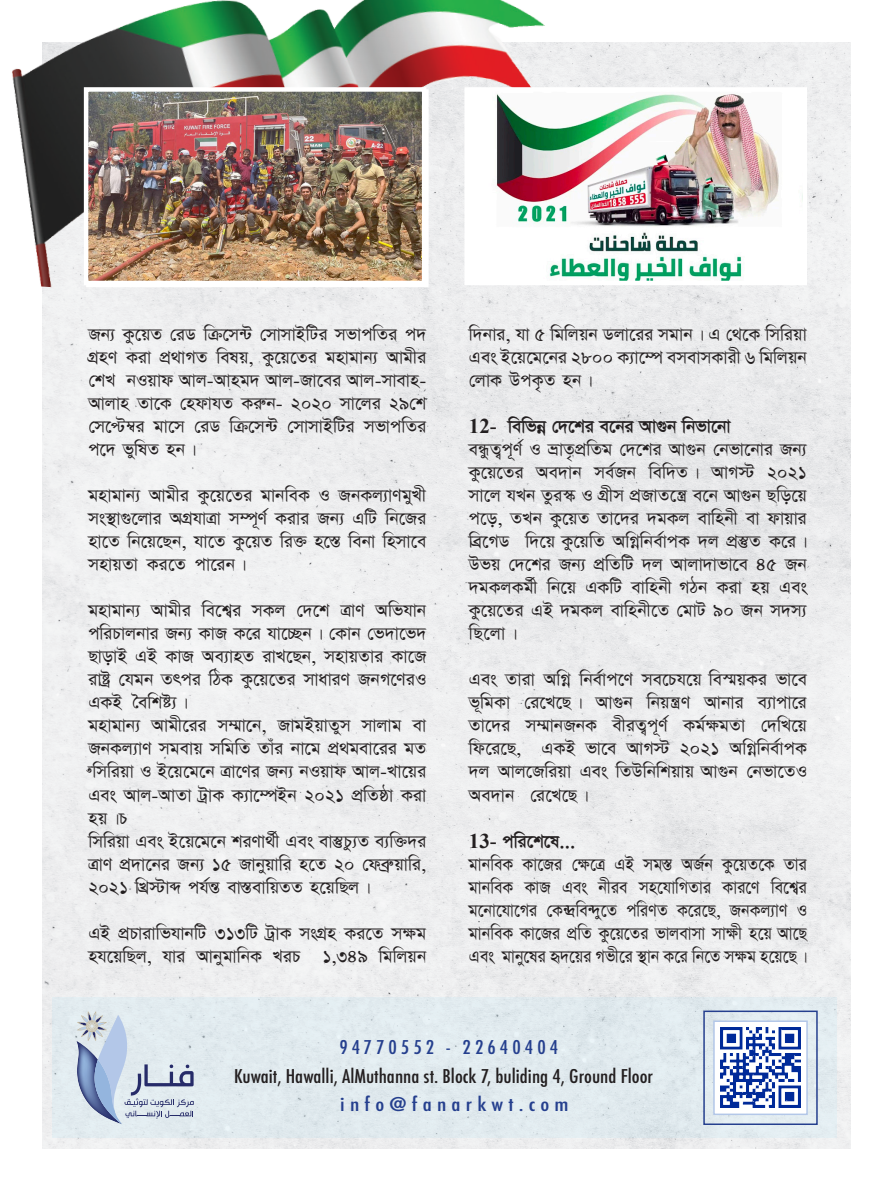
<style>
.page{position:relative;width:893px;height:1191px;background:#fff}
.page>*{position:absolute;margin:0;border:0;box-sizing:border-box;transform-origin:0 0}
.t1{font:21px/23px "Sutonny Bangla MJ";color:#231f20;text-align:justify}
.t2{font:21px/23px "Sutonny Bangla MJ";color:#231f20;text-align:justify;scale:.91 1}
.t3{font:21px "Sutonny Bangla MJ Bold";color:#231f20}
.t4{font:500 condensed 18.45px "Futura";color:#231f20;scale:1.1 1}
.t5{font:500 condensed 18.45px "Futura";letter-spacing:.2em;color:#253f8e;scale:1.1 1}
.t6{font:500 condensed 18.45px "Futura";letter-spacing:.225em;color:#253f8e;scale:1.25 1}
.s1{font-family:"Times New Roman";font-weight:700}
</style>
<div class="page">
<img style="left:43px;top:43px;width:807px;height:1105px">
<img style="left:12px;top:0;width:709px;height:330px">
<img style="left:89px;top:92px;width:332px;height:188px">
<div style="left:84px;top:87px;width:342px;height:198px;border:4px solid #fff"></div>
<img style="left:469px;top:92px;width:333px;height:188px">
<div style="left:53px;top:997px;width:784px;height:140px;background:#e1eaef"></div>
<svg style="left:77px;top:1011px;width:117px;height:113px"></svg>
<div style="left:703px;top:1010px;width:115px;height:115px;border:2px solid #253f8e"></div>
<div style="left:713px;top:1020px;width:95px;height:95px;background:#fff;border:2px solid #b3c7e8"></div>
<img style="left:721px;top:1028px;width:79px;height:79px">
<p class="t1" style="left:88px;top:324px;width:340px">RB¨ KZ‡QZ †IW WΜ‡M›U †MVMVBWUI MFVCWZI C` MÖNY KIV CÖ_VMZ WELQ, KZ‡Q‡ZI GNVGVB¨ AVGXI †KL BIQVD AVJ-AVNG` AVJ-RV‡EI AVJ-MVEVN-AVJVN ZV‡K †NDVHZ KI“B- 2020 MV‡JI 29†K †M‡Þ¤^I GV‡M †IW WΜ‡M›U †MVMVBWUI MFVCWZI C‡` FYWLZ NB|</p>
<p class="t1" style="left:88px;top:485px;width:340px">GNVGVB¨ AVGXI KZ‡Q‡ZI GVBWEK I RBKJ¨VYGYLX MS¯’V¸‡JVI AMÖHVÎV M¤Ú~Y© KIVI RB¨ GWU WB‡RI NV‡Z WB‡Q‡QB, HV‡Z KZ‡QZ WI³ N‡¯—WEBV WNMV‡E MNVQZV KI‡Z CV‡IB|</p>
<p class="t1" style="left:88px;top:600px;width:340px">GNVGVB¨ AVGXI WE‡K¦I MKJ †`‡K ÎVY AWFHVB CWIPVJBVI RB¨ KVR K‡I HV‡”QB| †KVB †F`V‡F` QVOVB GB KVR AE¨VNZ IVL‡QB, MNVQZVI KV‡R IVÓª†HGB ZRCI WVK KZ‡Q‡ZI MVAVIY RBM‡YII GKB ˆEWKÓ¨|</p>
<p class="t1" style="left:88px;top:715px;width:340px">GNVGVB¨ AVGX‡II M¤§V‡B, RVGBQVZYM MVJVG EV RBKJ¨VY MGEVQ MWGWZ ZVUI BV‡G CÖ_GEV‡II GZ “WMWIQV I B‡Q‡G‡B ÎV‡YI RB¨ BIQVD AVJ-LV‡QI GES AVJ-AVZV UªVK K¨V‡¤ÚBB 2021 CÖWZÔV KIV NQ|”</p>
<p class="t1" style="left:88px;top:830px;width:340px">WMWIQV GES B‡Q‡G‡B KIYV_©X GES EV¯‘PZ¨Z E¨W³`I ÎVY CÖ`V‡BI RB¨ 15 RVBYQVWI N‡Z 20 †DEªÆQVWI, 2021 WLÖ÷VÃ CH©Š—EV¯—EVWQZZ N‡QWQJ|</p>
<p class="t1" style="left:88px;top:922px;width:340px">GB CÖPVIVWFHVBWU 313WU UªVK MSMÖN KI‡Z M¶G<br>NH‡QWQJ, HVI AVBYGVWBK LIP 1,349 WGWJQB</p>
<p class="t1" style="left:469px;top:324px;width:340px">W`BVI, HV 5 WGWJQB WJV‡II MGVB| G †_‡K WMWIQV GES B‡Q‡G‡BI 2800 K¨V‡¤Ú EMEVMKVIX 6 WGWJQB †JVK DCK…Z NB|</p>
<p class="t3" style="left:469px;top:415px;width:263px"><span class="s1">12</span>- WEWFBŒ †`‡KI E‡BI AV¸B WBFV‡BV</p>
<p class="t1" style="left:469px;top:439px;width:340px">EÜZZ¡C~Y© I ÅVZ…CÖWZG †`‡KI AV¸B †BFV‡BVI RB¨ KZ‡Q‡ZI AE`VB ME©RB WEW`Z| AVM÷ 2021<br>MV‡J HLB ZZI¯‹ I MÖXM CÖRVZ‡Š¿ E‡B AV¸B QWO‡Q C‡O, ZLB KZ‡QZ ZV‡`I `GKJ EVWNBX EV DVQVI WEÖ‡MW W`‡Q KZ‡QWZ AWMŒWBE©VCK `J CÖ¯‘Z K‡I| DFQ †`‡KI RB¨ CÖWZWU `J AVJV`VFV‡E 45 RB `GKJKG©X WB‡Q GKWU EVWNBX MVB KIV NQ GES KZ‡Q‡ZI GB `GKJ EVWNBX‡Z †GVU 90 RB M`M¨ WQ‡JV|</p>
<p class="t1" style="left:469px;top:669px;width:340px">GES ZVIV AWMŒ WBE©VC‡Y ME‡PH‡Q WE¯§QKI FV‡E F~WGKV †I‡L‡Q| AV¸B WBQŠ¿Y AVBVI E¨VCV‡I ZV‡`I M¤§VBRBK EXIZ¡C~Y© KG©¶GZV †`WL‡Q WD‡I‡Q, GKB FV‡E AVM÷ 2021 AWMŒWBE©VCK `J AVJ‡RWIQV GES WZDWBWKQVQ AV¸B †BFV‡ZI AE`VB †I‡L‡Q|</p>
<p class="t3" style="left:469px;top:829px;width:108px"><span class="s1">13</span>- CWI‡K‡L...</p>
<p class="t2" style="left:469px;top:853px;width:373px">GVBWEK KV‡RI †¶‡Î GB MG¯—AR©B KZ‡QZ‡K ZVI GVBWEK KVR GES BXIE MN‡HVWMZVI KVI‡Y WE‡K¦I G‡BV‡HV‡MI †K›`ÖWE›`Y‡Z CWIYZ K‡I‡Q, RBKJ¨VY I GVBWEK KV‡RI CÖWZ KZ‡Q‡ZI FVJEVMV MV¶X N‡Q AV‡Q GES GVBY‡LI Ü`‡QI MFX‡I ¯’VB K‡I WB‡Z M¶G N‡Q‡Q|</p>
<p class="t5" style="left:340px;top:1035px;width:200px">94770552 - 22640404</p>
<p class="t4" style="left:234px;top:1064px;width:382px">Kuwait, Hawalli, AlMuthanna st. Block 7, buliding 4, Ground Floor</p>
<p class="t6" style="left:340px;top:1092px;width:184px">info@fanarkwt.com</p>
</div>
